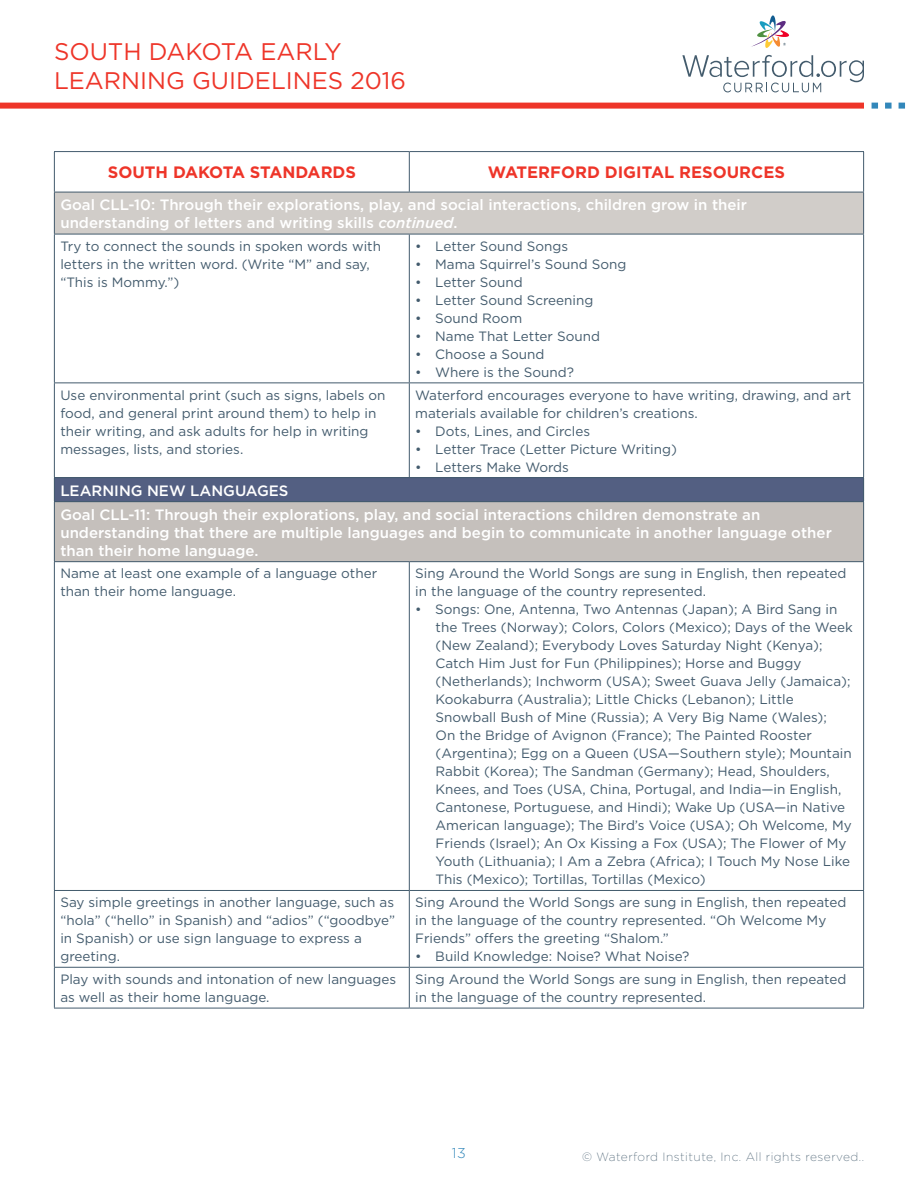
<style>
.page{position:relative;width:918px;height:1188px;background:#fff}
.page>*{position:absolute;margin:0;border:0;box-sizing:border-box;transform-origin:0 0}
.t1{font:24px/28.8px "Gotham";color:#ee3529}
._0_Main_Table_Header{font:700 16.5px "Gotham";color:#ee3529}
._3_Third_Header_Gray{font:500 15px/18px "Gotham";color:#fff}
._2_Second_Colorbar_H{font:500 15px "Gotham";color:#fff}
.t2{font:300 14.25px "Gotham";color:#3287ba}
._4_Chart_Copy{font:13.5px/18px "Gotham";color:#435b6d}
.t3{font:200 12px "Gotham";letter-spacing:.04em;color:#435b6d}
.s1{font-style:italic}
</style>
<div class="page">
<svg style="left:682px;top:55px;width:182px;height:37px"></svg>
<svg style="left:751px;top:15px;width:38px;height:33px"></svg>
<svg style="left:872px;top:103px;width:6px;height:6px"></svg>
<div style="left:885px;top:103px;width:7px;height:6px;background:#3287ba"></div>
<svg style="left:899px;top:103px;width:6px;height:6px"></svg>
<div style="left:0;top:103px;width:864px;height:6px;background:#ee3529"></div>
<svg style="left:55px;top:152px;width:808px;height:40px"></svg>
<div style="left:54px;top:192px;width:810px;height:42px;background:#d1cdc9"></div>
<div style="left:54px;top:478px;width:810px;height:24px;background:#535f82"></div>
<div style="left:54px;top:502px;width:810px;height:60px;background:#c5c0bc"></div>
<hr style="left:54px;top:382px;width:355px;height:1px;background:#435b6d">
<hr style="left:409px;top:382px;width:455px;height:1px;background:#435b6d">
<hr style="left:54px;top:890px;width:355px;height:1px;background:#435b6d">
<hr style="left:409px;top:890px;width:455px;height:1px;background:#435b6d">
<hr style="left:54px;top:967px;width:355px;height:1px;background:#435b6d">
<hr style="left:409px;top:967px;width:455px;height:1px;background:#435b6d">
<hr style="left:54px;top:234px;width:1px;height:148px;background:#435b6d">
<hr style="left:54px;top:383px;width:1px;height:94px;background:#435b6d">
<hr style="left:54px;top:562px;width:1px;height:328px;background:#435b6d">
<hr style="left:54px;top:891px;width:1px;height:76px;background:#435b6d">
<hr style="left:54px;top:968px;width:1px;height:40px;background:#435b6d">
<hr style="left:409px;top:234px;width:1px;height:148px;background:#435b6d">
<hr style="left:863px;top:234px;width:1px;height:148px;background:#435b6d">
<hr style="left:409px;top:383px;width:1px;height:94px;background:#435b6d">
<hr style="left:863px;top:383px;width:1px;height:94px;background:#435b6d">
<hr style="left:409px;top:562px;width:1px;height:328px;background:#435b6d">
<hr style="left:863px;top:562px;width:1px;height:328px;background:#435b6d">
<hr style="left:409px;top:891px;width:1px;height:76px;background:#435b6d">
<hr style="left:863px;top:891px;width:1px;height:76px;background:#435b6d">
<hr style="left:409px;top:968px;width:1px;height:40px;background:#435b6d">
<hr style="left:863px;top:968px;width:1px;height:40px;background:#435b6d">
<hr style="left:54px;top:502px;width:1px;height:59px;background:#435b6d">
<hr style="left:863px;top:502px;width:1px;height:59px;background:#435b6d">
<hr style="left:54px;top:561px;width:355px;height:1px;background:#435b6d">
<hr style="left:409px;top:561px;width:455px;height:1px;background:#435b6d">
<hr style="left:54px;top:477px;width:355px;height:1px;background:#435b6d">
<svg style="left:54px;top:478px;width:1px;height:23px"></svg>
<hr style="left:409px;top:477px;width:455px;height:1px;background:#435b6d">
<svg style="left:863px;top:478px;width:1px;height:23px"></svg>
<hr style="left:54px;top:501px;width:355px;height:1px;background:#435b6d">
<hr style="left:409px;top:501px;width:455px;height:1px;background:#435b6d">
<hr style="left:54px;top:192px;width:1px;height:42px;background:#435b6d">
<hr style="left:863px;top:192px;width:1px;height:42px;background:#435b6d">
<hr style="left:54px;top:234px;width:355px;height:1px;background:#435b6d">
<hr style="left:409px;top:234px;width:455px;height:1px;background:#435b6d">
<hr style="left:54px;top:1008px;width:355px;height:1px;background:#435b6d">
<hr style="left:409px;top:1008px;width:455px;height:1px;background:#435b6d">
<hr style="left:409px;top:152px;width:1px;height:40px;background:#435b6d">
<hr style="left:863px;top:152px;width:1px;height:40px;background:#435b6d">
<hr style="left:54px;top:151px;width:355px;height:1px;background:#435b6d">
<hr style="left:54px;top:152px;width:1px;height:40px;background:#435b6d">
<hr style="left:409px;top:151px;width:455px;height:1px;background:#435b6d">
<hr style="left:54px;top:192px;width:355px;height:1px;background:#435b6d">
<hr style="left:409px;top:192px;width:455px;height:1px;background:#435b6d">
<h1 class="t1" style="left:54px;top:37px;width:354px">SOUTH DAKOTA EARLY<br>LEARNING GUIDELINES 2016</h1>
<p class="_0_Main_Table_Header" style="left:108px;top:162px;width:250px">SOUTH DAKOTA STANDARDS</p>
<p class="_0_Main_Table_Header" style="left:488px;top:162px;width:298px">WATERFORD DIGITAL RESOURCES</p>
<p class="_3_Third_Header_Gray" style="left:60px;top:196px;width:688px">Goal CLL-10: Through their explorations, play, and social interactions, children grow in their understanding of letters and writing skills <span class="s1">continued</span>.</p>
<p class="_4_Chart_Copy" style="left:60px;top:237px;width:322px">Try to connect the sounds in spoken words with letters in the written word. (Write “M” and say, “This is Mommy.”)</p>
<p class="_4_Chart_Copy" style="left:415px;top:237px;width:154px">• Letter Sound Songs</p>
<p class="_4_Chart_Copy" style="left:415px;top:255px;width:213px">• Mama Squirrel’s Sound Song</p>
<p class="_4_Chart_Copy" style="left:415px;top:273px;width:109px">• Letter Sound</p>
<p class="_4_Chart_Copy" style="left:415px;top:291px;width:180px">• Letter Sound Screening</p>
<p class="_4_Chart_Copy" style="left:415px;top:309px;width:108px">• Sound Room</p>
<p class="_4_Chart_Copy" style="left:415px;top:327px;width:186px">• Name That Letter Sound</p>
<p class="_4_Chart_Copy" style="left:415px;top:345px;width:131px">• Choose a Sound</p>
<p class="_4_Chart_Copy" style="left:415px;top:363px;width:160px">• Where is the Sound?</p>
<p class="_4_Chart_Copy" style="left:60px;top:386px;width:327px">Use environmental print (such as signs, labels on food, and general print around them) to help in their writing, and ask adults for help in writing messages, lists, and stories.</p>
<p class="_4_Chart_Copy" style="left:415px;top:386px;width:438px">Waterford encourages everyone to have writing, drawing, and art materials available for children’s creations.</p>
<p class="_4_Chart_Copy" style="left:415px;top:422px;width:176px">• Dots, Lines, and Circles</p>
<p class="_4_Chart_Copy" style="left:415px;top:440px;width:263px">• Letter Trace (Letter Picture Writing)</p>
<p class="_4_Chart_Copy" style="left:415px;top:458px;width:155px">• Letters Make Words</p>
<p class="_2_Second_Colorbar_H" style="left:60px;top:481px;width:230px">LEARNING NEW LANGUAGES</p>
<p class="_3_Third_Header_Gray" style="left:60px;top:505px;width:773px">Goal CLL-11: Through their explorations, play, and social interactions children demonstrate an understanding that there are multiple languages and begin to communicate in another language other than their home language.</p>
<p class="_4_Chart_Copy" style="left:60px;top:564px;width:318px">Name at least one example of a language other than their home language.</p>
<p class="_4_Chart_Copy" style="left:415px;top:564px;width:433px">Sing Around the World Songs are sung in English, then repeated in the language of the country represented.</p>
<p class="_4_Chart_Copy" style="left:436px;top:600px;width:419px;text-indent:-20px">• Songs: One, Antenna, Two Antennas (Japan); A Bird Sang in the Trees (Norway); Colors, Colors (Mexico); Days of the Week (New Zealand); Everybody Loves Saturday Night (Kenya); Catch Him Just for Fun (Philippines); Horse and Buggy (Netherlands); Inchworm (USA); Sweet Guava Jelly (Jamaica); Kookaburra (Australia); Little Chicks (Lebanon); Little Snowball Bush of Mine (Russia); A Very Big Name (Wales);<br>On the Bridge of Avignon (France); The Painted Rooster (Argentina); Egg on a Queen (USA—Southern style); Mountain Rabbit (Korea); The Sandman (Germany); Head, Shoulders, Knees, and Toes (USA, China, Portugal, and India—in English, Cantonese, Portuguese, and Hindi); Wake Up (USA—in Native American language); The Bird’s Voice (USA); Oh Welcome, My Friends (Israel); An Ox Kissing a Fox (USA); The Flower of My Youth (Lithuania); I Am a Zebra (Africa); I Touch My Nose Like This (Mexico); Tortillas, Tortillas (Mexico)</p>
<p class="_4_Chart_Copy" style="left:60px;top:893px;width:336px">Say simple greetings in another language, such as “hola” (“hello” in Spanish) and “adios” (“goodbye” in Spanish) or use sign language to express a greeting.</p>
<p class="_4_Chart_Copy" style="left:415px;top:893px;width:433px">Sing Around the World Songs are sung in English, then repeated in the language of the country represented. “Oh Welcome My<br>Friends” offers the greeting “Shalom.”</p>
<p class="_4_Chart_Copy" style="left:415px;top:947px;width:276px">• Build Knowledge: Noise? What Noise?</p>
<p class="_4_Chart_Copy" style="left:60px;top:970px;width:337px">Play with sounds and intonation of new languages as well as their home language.</p>
<p class="_4_Chart_Copy" style="left:415px;top:970px;width:433px">Sing Around the World Songs are sung in English, then repeated in the language of the country represented.</p>
<p class="t2" style="left:452px;top:1144px;width:16px">13</p>
<p class="t3" style="left:582px;top:1149px;width:283px">© Waterford Institute, Inc. All rights reserved..</p>
</div>
